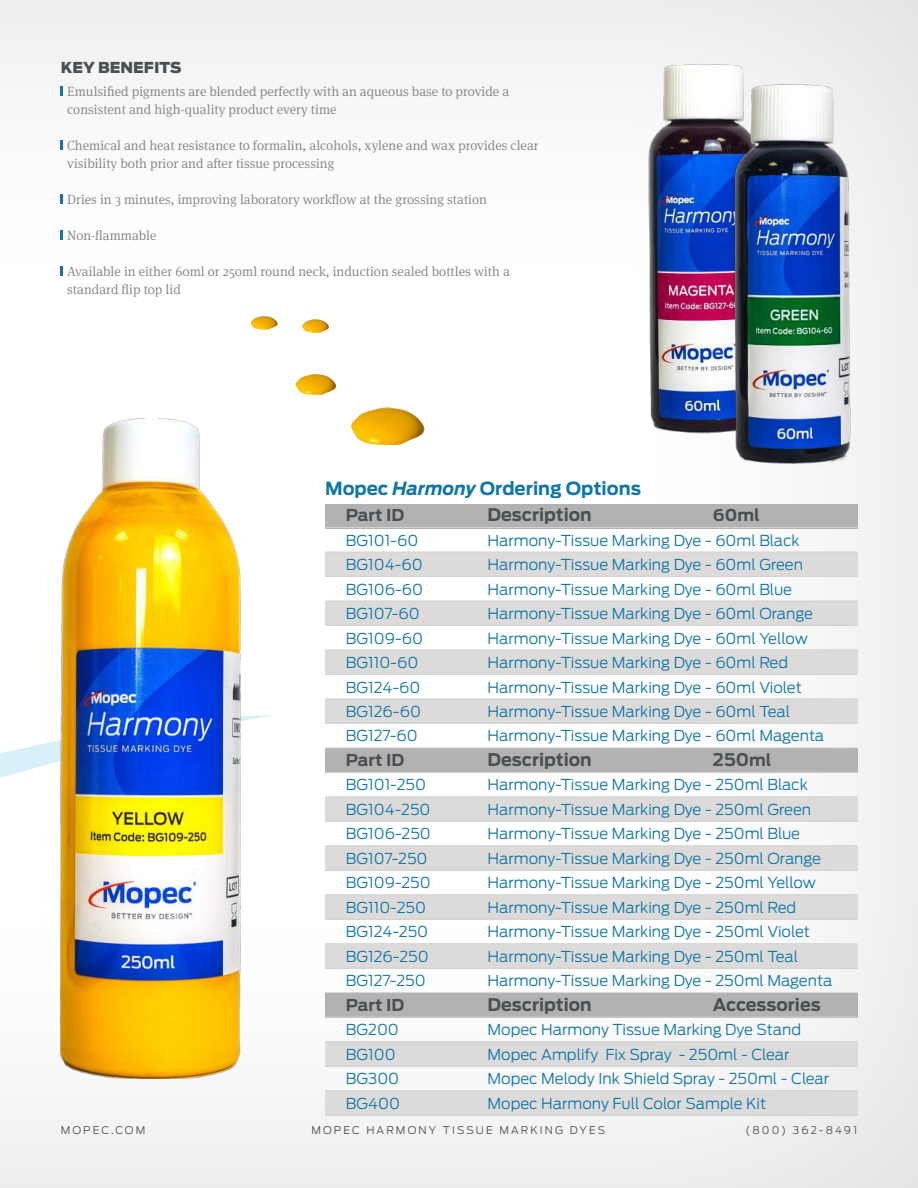
<style>
.page{position:relative;width:918px;height:1188px;background:#fff}
.page>*{position:absolute;margin:0;border:0;box-sizing:border-box;transform-origin:0 0}
.t1{font:700 18px "Antenna";color:#1076a9}
.t2{font:700 17.4px "Antenna";color:#4a4f54}
.t3{font:700 16.35px "Antenna";color:#4a4f54}
.t4{font:300 15px "Antenna";color:#1076a9}
.t5{font:900 15px "Antenna";color:#4a4f54}
.t6{font:300 13.5px/18px "Meta Serif Pro";color:#818488}
.t7{font:300 10.5px "Antenna";letter-spacing:.2em;color:#4c4c4e}
.s1{font-style:italic}
.s2{font-size:16.35px}
</style>
<div class="page">
<div style="left:0;top:0;width:918px;height:1188px;background:linear-gradient(to right,#fdfdfd,#f4f4f4)"></div>
<svg style="left:0;top:715px;width:277px;height:376px"></svg>
<svg style="left:61px;top:87px;width:2px;height:9px"></svg>
<svg style="left:61px;top:195px;width:2px;height:9px"></svg>
<svg style="left:61px;top:141px;width:2px;height:9px"></svg>
<svg style="left:61px;top:231px;width:2px;height:9px"></svg>
<svg style="left:61px;top:267px;width:2px;height:9px"></svg>
<img style="left:250px;top:316px;width:29px;height:14px">
<img style="left:301px;top:319px;width:30px;height:14px">
<img style="left:349px;top:407px;width:78px;height:39px">
<img style="left:294px;top:374px;width:44px;height:21px">
<div style="left:325px;top:553px;width:532px;height:24px;background:#dddbd9"></div>
<div style="left:325px;top:504px;width:532px;height:24px;background:#b3b2b3"></div>
<div style="left:325px;top:749px;width:532px;height:24px;background:#b3b2b3"></div>
<div style="left:325px;top:601px;width:532px;height:25px;background:#dddbd9"></div>
<div style="left:325px;top:798px;width:532px;height:24px;background:#dddbd9"></div>
<div style="left:325px;top:651px;width:532px;height:24px;background:#dddbd9"></div>
<div style="left:325px;top:846px;width:532px;height:25px;background:#dddbd9"></div>
<div style="left:325px;top:944px;width:532px;height:25px;background:#dddbd9"></div>
<div style="left:325px;top:1091px;width:532px;height:24px;background:#dddbd9"></div>
<div style="left:325px;top:994px;width:532px;height:24px;background:#b3b2b3"></div>
<div style="left:325px;top:699px;width:532px;height:25px;background:#dddbd9"></div>
<div style="left:325px;top:896px;width:532px;height:24px;background:#dddbd9"></div>
<div style="left:325px;top:1042px;width:532px;height:25px;background:#dddbd9"></div>
<hr style="left:326px;top:527px;width:531px;height:1px;background:#d1d2d4">
<hr style="left:326px;top:552px;width:531px;height:1px;background:#d1d2d4">
<hr style="left:326px;top:576px;width:531px;height:1px;background:#d1d2d4">
<hr style="left:326px;top:600px;width:531px;height:1px;background:#d1d2d4">
<hr style="left:326px;top:625px;width:531px;height:1px;background:#d1d2d4">
<hr style="left:326px;top:649px;width:531px;height:1px;background:#d1d2d4">
<hr style="left:326px;top:674px;width:531px;height:1px;background:#d1d2d4">
<hr style="left:326px;top:698px;width:531px;height:1px;background:#d1d2d4">
<hr style="left:326px;top:723px;width:531px;height:1px;background:#d1d2d4">
<hr style="left:326px;top:747px;width:531px;height:1px;background:#d1d2d4">
<hr style="left:326px;top:772px;width:531px;height:1px;background:#d1d2d4">
<hr style="left:326px;top:796px;width:531px;height:1px;background:#d1d2d4">
<hr style="left:326px;top:821px;width:531px;height:1px;background:#d1d2d4">
<hr style="left:326px;top:845px;width:531px;height:1px;background:#d1d2d4">
<hr style="left:326px;top:870px;width:531px;height:1px;background:#d1d2d4">
<hr style="left:326px;top:894px;width:531px;height:1px;background:#d1d2d4">
<hr style="left:326px;top:919px;width:531px;height:1px;background:#d1d2d4">
<hr style="left:326px;top:943px;width:531px;height:1px;background:#d1d2d4">
<hr style="left:326px;top:968px;width:531px;height:1px;background:#d1d2d4">
<hr style="left:326px;top:992px;width:531px;height:1px;background:#d1d2d4">
<hr style="left:326px;top:1017px;width:531px;height:1px;background:#d1d2d4">
<hr style="left:326px;top:1041px;width:531px;height:1px;background:#d1d2d4">
<hr style="left:326px;top:1066px;width:531px;height:1px;background:#d1d2d4">
<hr style="left:326px;top:1090px;width:531px;height:1px;background:#d1d2d4">
<hr style="left:326px;top:1115px;width:531px;height:1px;background:#d1d2d4">
<img style="left:642px;top:62px;width:82px;height:373px">
<img style="left:724px;top:62px;width:133px;height:408px">
<img style="left:61px;top:418px;width:180px;height:661px">
<p class="t5" style="left:61px;top:59px;width:122px">KEY BENEFITS</p>
<p class="t6" style="left:67px;top:83px;width:444px">Emulsified pigments are blended perfectly with an aqueous base to provide a consistent and high-quality product every time</p>
<p class="t6" style="left:67px;top:137px;width:473px">Chemical and heat resistance to formalin, alcohols, xylene and wax provides clear visibility both prior and after tissue processing</p>
<p class="t6" style="left:67px;top:191px;width:421px">Dries in 3 minutes, improving laboratory workflow at the grossing station</p>
<p class="t6" style="left:67px;top:227px;width:91px">Non-flammable</p>
<p class="t6" style="left:67px;top:263px;width:444px">Available in either 60ml or 250ml round neck, induction sealed bottles with a standard flip top lid</p>
<p class="t1" style="left:325px;top:481px;width:317px">Mopec <span class="s1">Harmony</span> Ordering Options</p>
<p class="t3" style="left:346px;top:508px;width:60px">Part ID</p>
<p class="t2" style="left:488px;top:508px;width:106px">Description</p>
<p class="t3" style="left:713px;top:508px;width:48px">60ml</p>
<p class="t4" style="left:346px;top:534px;width:74px">BG101-60</p>
<p class="t4" style="left:488px;top:534px;width:314px">Harmony-Tissue Marking Dye - 60ml Black</p>
<p class="t4" style="left:346px;top:558px;width:78px">BG104-60</p>
<p class="t4" style="left:488px;top:558px;width:317px">Harmony-Tissue Marking Dye - 60ml Green</p>
<p class="t4" style="left:346px;top:583px;width:79px">BG106-60</p>
<p class="t4" style="left:488px;top:583px;width:306px">Harmony-Tissue Marking Dye - 60ml Blue</p>
<p class="t4" style="left:346px;top:607px;width:75px">BG107-60</p>
<p class="t4" style="left:488px;top:607px;width:327px">Harmony-Tissue Marking Dye - 60ml Orange</p>
<p class="t4" style="left:346px;top:632px;width:79px">BG109-60</p>
<p class="t4" style="left:488px;top:632px;width:322px">Harmony-Tissue Marking Dye - 60ml Yellow</p>
<p class="t4" style="left:346px;top:656px;width:74px">BG110-60</p>
<p class="t4" style="left:488px;top:656px;width:302px">Harmony-Tissue Marking Dye - 60ml Red</p>
<p class="t4" style="left:346px;top:681px;width:76px">BG124-60</p>
<p class="t4" style="left:488px;top:681px;width:316px">Harmony-Tissue Marking Dye - 60ml Violet</p>
<p class="t4" style="left:346px;top:705px;width:76px">BG126-60</p>
<p class="t4" style="left:488px;top:705px;width:304px">Harmony-Tissue Marking Dye - 60ml Teal</p>
<p class="t4" style="left:346px;top:730px;width:73px">BG127-60</p>
<p class="t4" style="left:488px;top:730px;width:338px">Harmony-Tissue Marking Dye - 60ml Magenta</p>
<p class="t3" style="left:346px;top:753px;width:60px">Part ID</p>
<p class="t2" style="left:488px;top:752px;width:106px">Description</p>
<p class="t2" style="left:713px;top:752px;width:60px">250<span class="s2">ml</span></p>
<p class="t4" style="left:346px;top:779px;width:82px">BG101-250</p>
<p class="t4" style="left:488px;top:779px;width:322px">Harmony-Tissue Marking Dye - 250ml Black</p>
<p class="t4" style="left:346px;top:803px;width:86px">BG104-250</p>
<p class="t4" style="left:488px;top:803px;width:325px">Harmony-Tissue Marking Dye - 250ml Green</p>
<p class="t4" style="left:346px;top:828px;width:86px">BG106-250</p>
<p class="t4" style="left:488px;top:828px;width:314px">Harmony-Tissue Marking Dye - 250ml Blue</p>
<p class="t4" style="left:346px;top:852px;width:83px">BG107-250</p>
<p class="t4" style="left:488px;top:852px;width:335px">Harmony-Tissue Marking Dye - 250ml Orange</p>
<p class="t4" style="left:346px;top:877px;width:86px">BG109-250</p>
<p class="t4" style="left:488px;top:877px;width:330px">Harmony-Tissue Marking Dye - 250ml Yellow</p>
<p class="t4" style="left:346px;top:901px;width:82px">BG110-250</p>
<p class="t4" style="left:488px;top:901px;width:310px">Harmony-Tissue Marking Dye - 250ml Red</p>
<p class="t4" style="left:346px;top:925px;width:84px">BG124-250</p>
<p class="t4" style="left:488px;top:925px;width:324px">Harmony-Tissue Marking Dye - 250ml Violet</p>
<p class="t4" style="left:346px;top:950px;width:84px">BG126-250</p>
<p class="t4" style="left:488px;top:950px;width:312px">Harmony-Tissue Marking Dye - 250ml Teal</p>
<p class="t4" style="left:346px;top:974px;width:81px">BG127-250</p>
<p class="t4" style="left:488px;top:974px;width:346px">Harmony-Tissue Marking Dye - 250ml Magenta</p>
<p class="t3" style="left:346px;top:998px;width:60px">Part ID</p>
<p class="t2" style="left:488px;top:997px;width:106px">Description</p>
<p class="t2" style="left:713px;top:997px;width:109px">Accessories</p>
<p class="t4" style="left:346px;top:1023px;width:54px">BG200</p>
<p class="t4" style="left:488px;top:1023px;width:315px">Mopec Harmony Tissue Marking Dye Stand</p>
<p class="t4" style="left:346px;top:1048px;width:51px">BG100</p>
<p class="t4" style="left:488px;top:1048px;width:303px">Mopec Amplify Fix Spray - 250ml - Clear</p>
<p class="t4" style="left:346px;top:1072px;width:55px">BG300</p>
<p class="t4" style="left:488px;top:1072px;width:343px">Mopec Melody Ink Shield Spray - 250ml - Clear</p>
<p class="t4" style="left:346px;top:1097px;width:56px">BG400</p>
<p class="t4" style="left:488px;top:1097px;width:280px">Mopec Harmony Full Color Sample Kit</p>
<p class="t7" style="left:61px;top:1126px;width:86px">MOPEC.COM</p>
<p class="t7" style="left:745px;top:1126px;width:113px">(800) 362-8491</p>
<p class="t7" style="left:311px;top:1126px;width:295px">MOPEC HARMONY TISSUE MARKING DYES</p>
</div>
